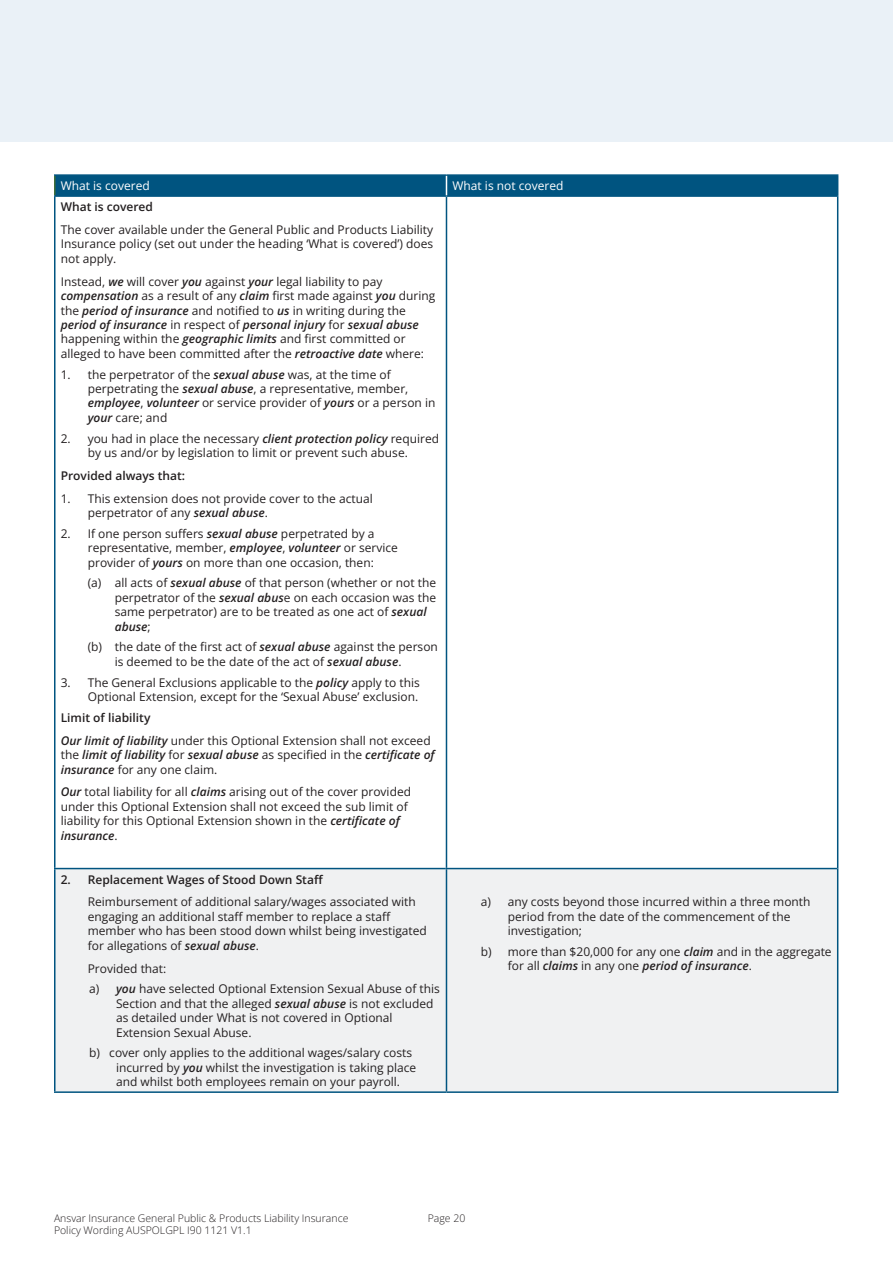
<style>
.page{position:relative;width:893px;height:1263px;background:#fff}
.page>*{position:absolute;margin:0;border:0;box-sizing:border-box;transform-origin:0 0}
.Body_Copy{font:12px/14.4px "Open Sans";color:#231f20}
.Body_Copy-2{font:600 12px "Open Sans";color:#231f20}
.Body_Copy-3{font:12px "Open Sans";color:#fff}
.t1{font:300 10.5px "Open Sans";color:#231f20}
.s1{font-weight:600;font-style:italic}
</style>
<div class="page">
<div style="left:0;top:0;width:893px;height:142px;background:#eaf1f7"></div>
<svg style="left:56px;top:197px;width:781px;height:671px"></svg>
<div style="left:56px;top:869px;width:781px;height:222px;background:#f0f1f2"></div>
<hr style="left:54px;top:174px;width:392px;height:2px;background:#005480">
<hr style="left:54px;top:195px;width:392px;height:2px;background:#005480">
<hr style="left:54px;top:197px;width:2px;height:671px;background:#005480">
<hr style="left:446px;top:197px;width:1px;height:671px;background:#005480">
<hr style="left:446px;top:869px;width:1px;height:222px;background:#005480">
<hr style="left:837px;top:197px;width:1px;height:671px;background:#005480">
<hr style="left:54px;top:868px;width:392px;height:1px;background:#005480">
<hr style="left:54px;top:869px;width:2px;height:222px;background:#005480">
<hr style="left:837px;top:868px;width:1px;height:223px;background:#005480">
<hr style="left:54px;top:1091px;width:392px;height:2px;background:#005480">
<hr style="left:446px;top:868px;width:391px;height:1px;background:#005480">
<hr style="left:446px;top:174px;width:392px;height:2px;background:#005480">
<hr style="left:446px;top:195px;width:392px;height:2px;background:#005480">
<hr style="left:446px;top:1091px;width:392px;height:2px;background:#005480">
<div style="left:54px;top:175px;width:784px;height:21px;background:#005480"></div>
<p class="Body_Copy-3" style="left:61px;top:178px;width:91px">What is covered</p>
<p class="Body_Copy-3" style="left:452px;top:178px;width:113px">What is not covered</p>
<p class="Body_Copy-2" style="left:61px;top:199px;width:94px">What is covered</p>
<p class="Body_Copy" style="left:61px;top:222px;width:374px;text-align:justify">The cover available under the General Public and Products Liability Insurance policy (set out under the heading ‘What is covered’) does not apply.</p>
<p class="Body_Copy" style="left:61px;top:274px;width:376px">Instead, <span class="s1">we</span> will cover <span class="s1">you</span> against <span class="s1">your</span> legal liability to pay <span class="s1">compensation</span> as a result of any <span class="s1">claim</span> first made against <span class="s1">you</span> during the <span class="s1">period of insurance</span> and notified to <span class="s1">us</span> in writing during the <span class="s1">period of insurance</span> in respect of <span class="s1">personal injury</span> for <span class="s1">sexual abuse </span>happening within the <span class="s1">geographic limits</span> and first committed or alleged to have been committed after the <span class="s1">retroactive date</span> where:</p>
<p class="Body_Copy" style="left:88px;top:367px;width:349px;text-indent:-27px">1. the perpetrator of the <span class="s1">sexual abuse</span> was, at the time of perpetrating the <span class="s1">sexual abuse</span>, a representative, member, <span class="s1">employee</span>, <span class="s1">volunteer</span> or service provider of <span class="s1">yours</span> or a person in <span class="s1">your</span> care; and</p>
<p class="Body_Copy" style="left:61px;top:431px;width:380px;text-align:center">2. you had in place the necessary <span class="s1">client protection policy</span> required by us and/or by legislation to limit or prevent such abuse.</p>
<p class="Body_Copy-2" style="left:61px;top:467px;width:126px">Provided always that:</p>
<p class="Body_Copy" style="left:88px;top:491px;width:287px;text-indent:-27px">1. This extension does not provide cover to the actual perpetrator of any <span class="s1">sexual abuse</span>.</p>
<p class="Body_Copy" style="left:88px;top:526px;width:312px;text-indent:-27px">2. If one person suffers <span class="s1">sexual abuse</span> perpetrated by a representative, member, <span class="s1">employee</span>, <span class="s1">volunteer</span> or service provider of <span class="s1">yours</span> on more than one occasion, then:</p>
<p class="Body_Copy" style="left:115px;top:576px;width:323px;text-indent:-27px">(a) all acts of <span class="s1">sexual abuse</span> of that person (whether or not the perpetrator of the <span class="s1">sexual abus</span>e on each occasion was the same perpetrator) are to be treated as one act of <span class="s1">sexual abuse</span>;</p>
<p class="Body_Copy" style="left:115px;top:640px;width:325px;text-indent:-27px">(b) the date of the first act of <span class="s1">sexual abuse</span> against the person is deemed to be the date of the act of <span class="s1">sexual abuse</span>.</p>
<p class="Body_Copy" style="left:61px;top:675px;width:361px;text-align:right">3. The General Exclusions applicable to the <span class="s1">policy</span> apply to this<br>Optional Extension, except for the ‘Sexual Abuse’ exclusion.</p>
<p class="Body_Copy-2" style="left:61px;top:709px;width:91px">Limit of liability</p>
<p class="Body_Copy" style="left:61px;top:733px;width:375px"><span class="s1">Our limit of liability</span> under this Optional Extension shall not exceed the <span class="s1">limit of liability</span> for <span class="s1">sexual abuse</span> as specified in the <span class="s1">certificate of insurance</span> for any one claim.</p>
<p class="Body_Copy" style="left:61px;top:784px;width:352px"><span class="s1">Our</span> total liability for all <span class="s1">claims</span> arising out of the cover provided under this Optional Extension shall not exceed the sub limit of liability for this Optional Extension shown in the <span class="s1">certificate of insurance</span>.</p>
<p class="Body_Copy-2" style="left:61px;top:871px;width:264px">2. Replacement Wages of Stood Down Staff</p>
<p class="Body_Copy" style="left:88px;top:895px;width:341px">Reimbursement of additional salary/wages associated with engaging an additional staff member to replace a staff member who has been stood down whilst being investigated for allegations of <span class="s1">sexual abuse</span>.</p>
<p class="Body_Copy" style="left:88px;top:961px;width:80px">Provided that:</p>
<p class="Body_Copy" style="left:116px;top:981px;width:325px;text-indent:-27px">a) <span class="s1">you</span> have selected Optional Extension Sexual Abuse of this Section and that the alleged <span class="s1">sexual abuse</span> is not excluded as detailed under What is not covered in Optional Extension Sexual Abuse.</p>
<p class="Body_Copy" style="left:116px;top:1045px;width:302px;text-indent:-27px">b) cover only applies to the additional wages/salary costs incurred by <span class="s1">you</span> whilst the investigation is taking place and whilst both employees remain on your payroll.</p>
<p class="Body_Copy" style="left:508px;top:895px;width:304px;text-indent:-27px">a) any costs beyond those incurred within a three month period from the date of the commencement of the investigation;</p>
<p class="Body_Copy" style="left:508px;top:944px;width:325px;text-indent:-27px">b) more than $20,000 for any one <span class="s1">claim</span> and in the aggregate for all <span class="s1">claims</span> in any one <span class="s1">period of insurance</span>.</p>
<p class="t1" style="left:54px;top:1211px;width:296px">Ansvar Insurance General Public &amp; Products Liability Insurance</p>
<p class="t1" style="left:428px;top:1211px;width:39px">Page 20</p>
<p class="t1" style="left:54px;top:1223px;width:199px">Policy Wording AUSPOLGPL I90 1121 V1.1</p>
</div>
